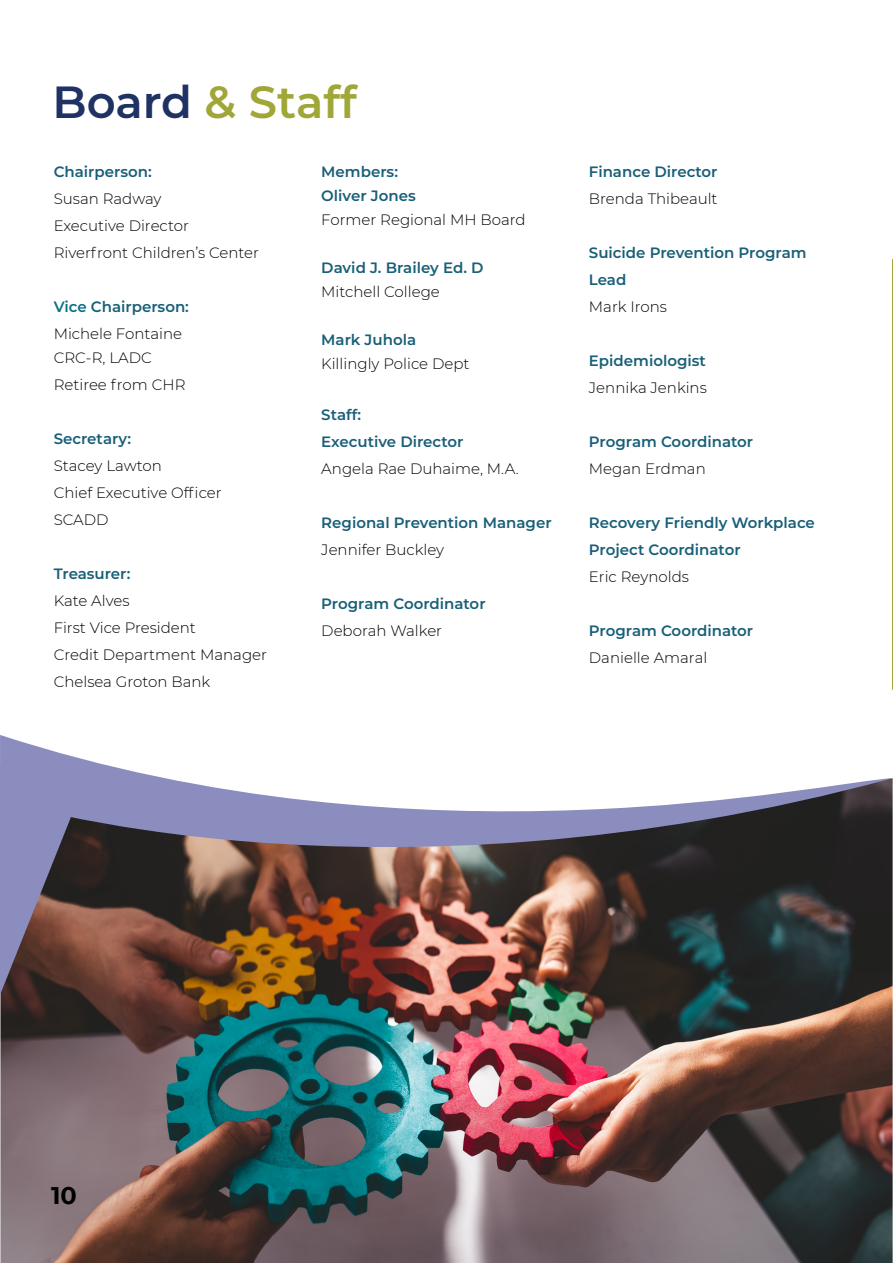
<style>
.page{position:relative;width:893px;height:1263px;background:#fff}
.page>*{position:absolute;margin:0;border:0;box-sizing:border-box;transform-origin:0 0}
.Paragraph_Style_12{font:600 45px "Montserrat";color:#a0a637}
.Paragraph_Style_5{font:700 24px "Montserrat";color:#000001}
.Paragraph_Style_5-2{font:300 15px/27px "Montserrat";color:#000001}
.Paragraph_Style_5-3{font:600 15px/27px "Montserrat";color:#185f77}
.Paragraph_Style_5-4{font:600 15px "Montserrat";color:#185f78}
.s1{color:#1f3263}
.s2{color:#0a7087}
.s3{color:#185f77}
</style>
<div class="page">
<svg style="left:892px;top:259px;width:1px;height:431px"></svg>
<img style="left:0;top:919px;width:893px;height:344px">
<svg style="left:0;top:735px;width:893px;height:184px"></svg>
<svg style="left:0;top:783px;width:77px;height:212px;background:#71657c"></svg>
<p class="Paragraph_Style_12" style="left:52px;top:70px;width:306px"><span class="s1">Board</span> &amp; Staff</p>
<p class="Paragraph_Style_5-3" style="left:54px;top:157px;width:100px">Chairperson:</p>
<p class="Paragraph_Style_5-2" style="left:54px;top:185px;width:137px">Susan Radway<br>Executive Director</p>
<p class="Paragraph_Style_5-2" style="left:54px;top:239px;width:207px">Riverfront Children’s Center</p>
<p class="Paragraph_Style_5-4" style="left:54px;top:296px;width:137px"><span class="s2">Vice</span> <span class="s3">Ch</span>airperso<span class="s3">n:</span></p>
<p class="Paragraph_Style_5-2" style="left:54px;top:320px;width:130px">Michele Fontaine</p>
<p class="Paragraph_Style_5-2" style="left:54px;top:344px;width:100px">CRC-R, LADC</p>
<p class="Paragraph_Style_5-2" style="left:54px;top:371px;width:133px">Retiree from CHR</p>
<p class="Paragraph_Style_5-3" style="left:54px;top:424px;width:79px">Secretary:</p>
<p class="Paragraph_Style_5-2" style="left:54px;top:452px;width:110px">Stacey Lawton</p>
<p class="Paragraph_Style_5-2" style="left:54px;top:479px;width:170px">Chief Executive Officer</p>
<p class="Paragraph_Style_5-2" style="left:54px;top:506px;width:56px">SCADD</p>
<p class="Paragraph_Style_5-3" style="left:54px;top:559px;width:78px">Treasurer:</p>
<p class="Paragraph_Style_5-2" style="left:54px;top:587px;width:77px">Kate Alves</p>
<p class="Paragraph_Style_5-2" style="left:54px;top:614px;width:215px">First Vice President<br>Credit Department Manager<br>Chelsea Groton Bank</p>
<p class="Paragraph_Style_5-3" style="left:321px;top:157px;width:78px">Members:</p>
<p class="Paragraph_Style_5-3" style="left:321px;top:181px;width:96px">Oliver Jones</p>
<p class="Paragraph_Style_5-2" style="left:321px;top:206px;width:206px">Former Regional MH Board</p>
<p class="Paragraph_Style_5-3" style="left:321px;top:253px;width:164px">David J. Brailey Ed. D</p>
<p class="Paragraph_Style_5-2" style="left:321px;top:278px;width:120px">Mitchell College</p>
<p class="Paragraph_Style_5-3" style="left:321px;top:325px;width:96px">Mark Juhola</p>
<p class="Paragraph_Style_5-2" style="left:321px;top:350px;width:150px">Killingly Police Dept</p>
<p class="Paragraph_Style_5-3" style="left:321px;top:400px;width:41px">Staff:</p>
<p class="Paragraph_Style_5-3" style="left:321px;top:427px;width:144px">Executive Director</p>
<p class="Paragraph_Style_5-2" style="left:321px;top:455px;width:199px">Angela Rae Duhaime, M.A.</p>
<p class="Paragraph_Style_5-3" style="left:321px;top:508px;width:232px">Regional Prevention Manager</p>
<p class="Paragraph_Style_5-2" style="left:321px;top:536px;width:124px">Jennifer Buckley</p>
<p class="Paragraph_Style_5-3" style="left:321px;top:589px;width:166px">Program Coordinator</p>
<p class="Paragraph_Style_5-2" style="left:321px;top:617px;width:122px">Deborah Walker</p>
<p class="Paragraph_Style_5-3" style="left:589px;top:157px;width:130px">Finance Director</p>
<p class="Paragraph_Style_5-2" style="left:589px;top:185px;width:130px">Brenda Thibeault</p>
<p class="Paragraph_Style_5-3" style="left:589px;top:238px;width:219px">Suicide Prevention Program<br>Lead</p>
<p class="Paragraph_Style_5-2" style="left:589px;top:293px;width:80px">Mark Irons</p>
<p class="Paragraph_Style_5-3" style="left:589px;top:346px;width:118px">Epidemiologist</p>
<p class="Paragraph_Style_5-2" style="left:589px;top:374px;width:119px">Jennika Jenkins</p>
<p class="Paragraph_Style_5-3" style="left:589px;top:427px;width:166px">Program Coordinator</p>
<p class="Paragraph_Style_5-2" style="left:589px;top:455px;width:118px">Megan Erdman</p>
<p class="Paragraph_Style_5-3" style="left:589px;top:508px;width:227px">Recovery Friendly Workplace<br>Project Coordinator</p>
<p class="Paragraph_Style_5-2" style="left:589px;top:563px;width:102px">Eric Reynolds</p>
<p class="Paragraph_Style_5-3" style="left:589px;top:616px;width:166px">Program Coordinator</p>
<p class="Paragraph_Style_5-2" style="left:589px;top:644px;width:120px">Danielle Amaral</p>
<p class="Paragraph_Style_5" style="left:51px;top:1178px;width:27px">10</p>
</div>
